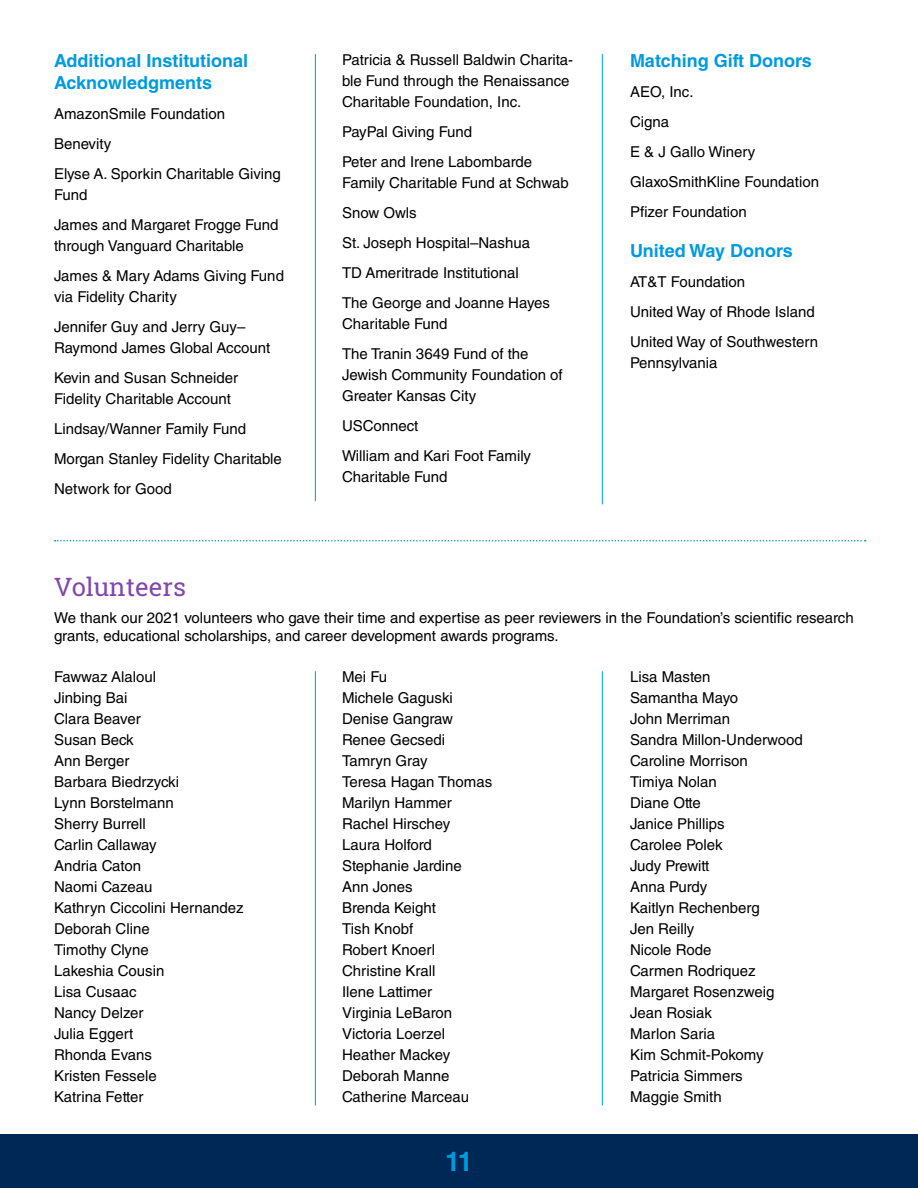
<style>
.page{position:relative;width:918px;height:1188px;background:#fff}
.page>*{position:absolute;margin:0;border:0;box-sizing:border-box;transform-origin:0 0}
.t1{font:700 27px "Helvetica LT Std";color:#009ade}
.t2{font:25.5px "Roboto Slab";color:#8147ad}
.t3{font:700 18px/21.6px "Helvetica LT Std";color:#009ade}
.t4{font:15px/21px "Helvetica LT Std";color:#000}
</style>
<div class="page">
<hr style="left:315px;top:54px;width:1px;height:447px;background:#009ade">
<hr style="left:602px;top:54px;width:1px;height:450px;background:#009ade">
<hr style="left:315px;top:671px;width:1px;height:435px;background:#009ade">
<hr style="left:602px;top:671px;width:1px;height:435px;background:#009ade">
<div style="left:0;top:1134px;width:918px;height:54px;background:#002856"></div>
<svg style="left:55px;top:540px;width:811px;height:2px"></svg>
<p class="t3" style="left:54px;top:50px;width:196px">Additional Institutional<br>Acknowledgments</p>
<p class="t4" style="left:54px;top:98px;width:228px;line-height:30px">AmazonSmile Foundation<br>Benevity<br>Elyse A. Sporkin Charitable Giving</p>
<p class="t4" style="left:54px;top:179px;width:226px;line-height:30px">Fund<br>James and Margaret Frogge Fund</p>
<p class="t4" style="left:54px;top:230px;width:232px;line-height:30px">through Vanguard Charitable<br>James &amp; Mary Adams Giving Fund</p>
<p class="t4" style="left:54px;top:281px;width:193px;line-height:30px">via Fidelity Charity<br>Jennifer Guy and Jerry Guy–</p>
<p class="t4" style="left:54px;top:332px;width:218px;line-height:30px">Raymond James Global Account<br>Kevin and Susan Schneider</p>
<p class="t4" style="left:54px;top:383px;width:229px;line-height:30px">Fidelity Charitable Account<br>Lindsay/Wanner Family Fund<br>Morgan Stanley Fidelity Charitable<br>Network for Good</p>
<p class="t4" style="left:342px;top:49px;width:233px">Patricia &amp; Russell Baldwin Charita&shy;ble Fund through the Renaissance<br>Charitable Foundation, Inc.</p>
<p class="t4" style="left:342px;top:116px;width:192px;line-height:30px">PayPal Giving Fund<br>Peter and Irene Labombarde</p>
<p class="t4" style="left:342px;top:167px;width:228px;line-height:30px">Family Charitable Fund at Schwab<br>Snow Owls<br>St. Joseph Hospital–Nashua<br>TD Ameritrade Institutional<br>The George and Joanne Hayes</p>
<p class="t4" style="left:342px;top:308px;width:188px;line-height:30px">Charitable Fund<br>The Tranin 3649 Fund of the</p>
<p class="t4" style="left:342px;top:364px;width:222px">Jewish Community Foundation of<br>Greater Kansas City</p>
<p class="t4" style="left:342px;top:410px;width:190px;line-height:30px">USConnect<br>William and Kari Foot Family</p>
<p class="t4" style="left:342px;top:466px;width:107px">Charitable Fund</p>
<p class="t3" style="left:630px;top:50px;width:183px">Matching Gift Donors</p>
<p class="t4" style="left:630px;top:77px;width:191px;line-height:30px">AEO, Inc.<br>Cigna<br>E &amp; J Gallo Winery<br>GlaxoSmithKline Foundation<br>Pfizer Foundation</p>
<p class="t3" style="left:630px;top:239px;width:164px">United Way Donors</p>
<p class="t4" style="left:630px;top:266px;width:190px;line-height:30px">AT&amp;T Foundation<br>United Way of Rhode Island<br>United Way of Southwestern</p>
<p class="t4" style="left:630px;top:352px;width:89px">Pennsylvania</p>
<h2 class="t2" style="left:54px;top:569px;width:134px">Volunteers</h2>
<p class="t4" style="left:54px;top:609px;width:801px;line-height:18px">We thank our 2021 volunteers who gave their time and expertise as peer reviewers in the Foundation’s scientific research grants, educational scholarships, and career development awards programs.</p>
<p class="t4" style="left:54px;top:666px;width:191px">Fawwaz Alaloul<br>Jinbing Bai<br>Clara Beaver<br>Susan Beck<br>Ann Berger<br>Barbara Biedrzycki<br>Lynn Borstelmann<br>Sherry Burrell<br>Carlin Callaway<br>Andria Caton<br>Naomi Cazeau<br>Kathryn Ciccolini Hernandez<br>Deborah Cline<br>Timothy Clyne<br>Lakeshia Cousin<br>Lisa Cusaac<br>Nancy Delzer<br>Julia Eggert<br>Rhonda Evans<br>Kristen Fessele<br>Katrina Fetter</p>
<p class="t4" style="left:342px;top:666px;width:152px">Mei Fu<br>Michele Gaguski<br>Denise Gangraw<br>Renee Gecsedi<br>Tamryn Gray<br>Teresa Hagan Thomas<br>Marilyn Hammer<br>Rachel Hirschey<br>Laura Holford<br>Stephanie Jardine<br>Ann Jones<br>Brenda Keight<br>Tish Knobf<br>Robert Knoerl<br>Christine Krall<br>Ilene Lattimer<br>Virginia LeBaron<br>Victoria Loerzel<br>Heather Mackey<br>Deborah Manne<br>Catherine Marceau</p>
<p class="t4" style="left:630px;top:666px;width:174px">Lisa Masten<br>Samantha Mayo<br>John Merriman<br>Sandra Millon-Underwood<br>Caroline Morrison<br>Timiya Nolan<br>Diane Otte<br>Janice Phillips<br>Carolee Polek<br>Judy Prewitt<br>Anna Purdy<br>Kaitlyn Rechenberg<br>Jen Reilly<br>Nicole Rode<br>Carmen Rodriquez<br>Margaret Rosenzweig<br>Jean Rosiak<br>Marlon Saria<br>Kim Schmit-Pokomy<br>Patricia Simmers<br>Maggie Smith</p>
<h1 class="t1" style="left:445px;top:1145px;width:29px">11</h1>
</div>
